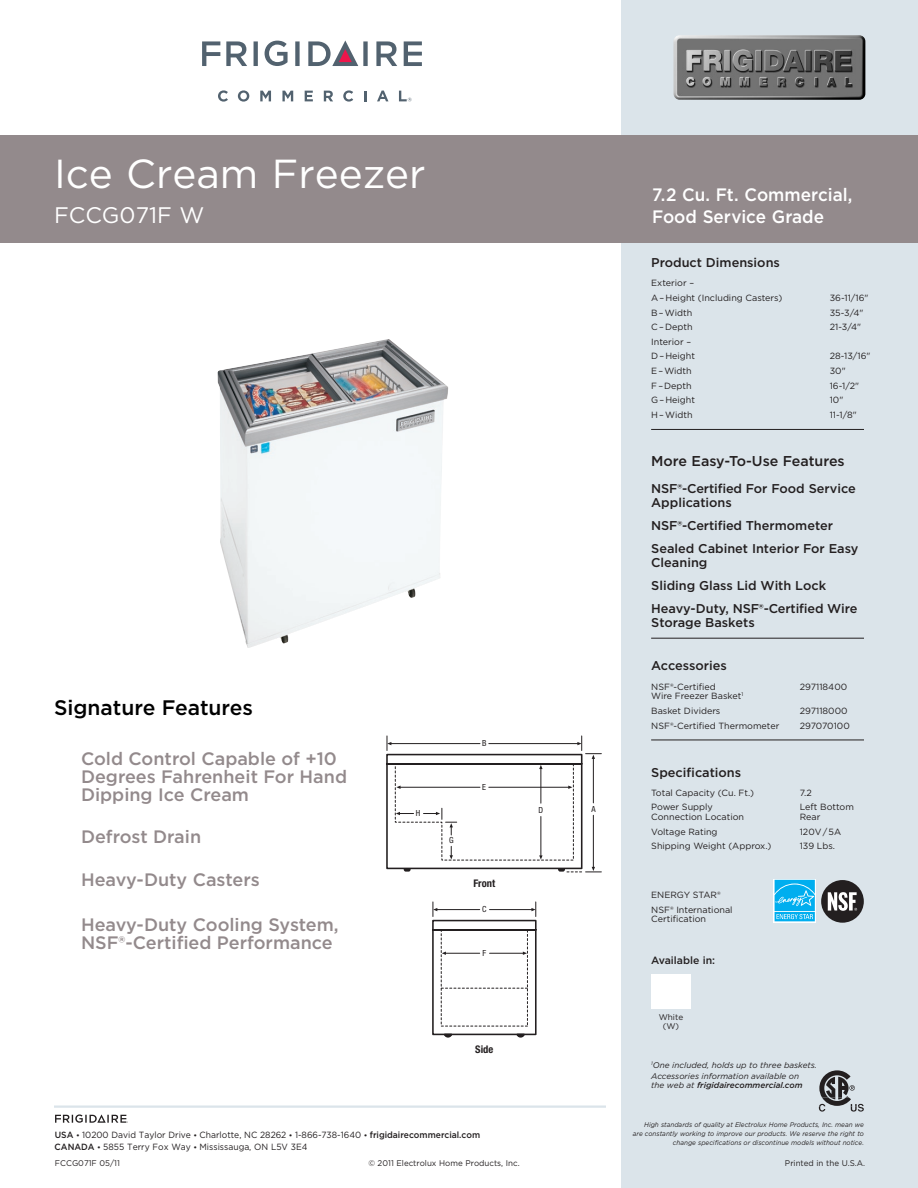
<style>
.page{position:relative;width:918px;height:1188px;background:#fff}
.page>*{position:absolute;margin:0;border:0;box-sizing:border-box;transform-origin:0 0}
.t1{font:40.5px "Gotham";color:#fff}
.t2{font:22.5px "Gotham";color:#fff}
.t3{font:500 21px "Gotham";color:#000}
.t4{font:500 18px/18px "Gotham";color:#938a8c}
.t5{font:500 18px/22.5px "Gotham";color:#fff;scale:.95 1}
.t6{font:500 14.25px "Gotham";color:#231f20}
.t7{font:500 12.75px/23px "Gotham";color:#231f20}
.t8{font:500 10.5px "Gotham";color:#231f20}
.t9{font:700 condensed 10.5px "Helvetica Neue";color:#231f20}
.t10{font:9px/14.5px "Gotham";color:#231f20}
.t11{font:9px/11.9px "Gotham";color:#231f20;scale:.95 1}
.t12{font:condensed 8.4px "Helvetica Neue";color:#231f20}
.t13{font:8.25px/9px "Gotham";color:#231f20;text-align:center}
.t14{font:italic 8.25px/11.6px "Gotham";color:#231f20}
.t15{font:italic 500 8.25px "Gotham";color:#231f20}
.t16{font:italic 6.75px/9px "Gotham";color:#231f20;text-align:right;scale:.95 1}
.s1{font-weight:400}
.s2{font-weight:500}
.s3{font-weight:500;font-size:7.5px}
</style>
<div class="page">
<div style="left:621px;top:0;width:297px;height:1188px;background:#dbe4ea"></div>
<div style="left:0;top:135px;width:918px;height:108px;background:#938a8c"></div>
<svg style="left:55px;top:1114px;width:73px;height:9px"></svg>
<hr style="left:651px;top:638px;width:213px;height:1px;background:#231f20">
<hr style="left:54px;top:1106px;width:552px;height:2px;background:#dbe4ea">
<svg style="left:819px;top:1070px;width:45px;height:42px"></svg>
<svg style="left:432px;top:902px;width:105px;height:136px"></svg>
<svg style="left:386px;top:736px;width:215px;height:137px"></svg>
<hr style="left:651px;top:429px;width:213px;height:1px;background:#231f20">
<hr style="left:651px;top:740px;width:213px;height:1px;background:#231f20">
<img style="left:673px;top:35px;width:193px;height:65px">
<svg style="left:265px;top:41px;width:23px;height:25px"></svg>
<svg style="left:404px;top:41px;width:18px;height:25px"></svg>
<svg style="left:202px;top:41px;width:18px;height:25px"></svg>
<svg style="left:226px;top:41px;width:21px;height:25px"></svg>
<svg style="left:254px;top:41px;width:4px;height:25px"></svg>
<svg style="left:295px;top:41px;width:5px;height:25px"></svg>
<svg style="left:376px;top:41px;width:21px;height:25px"></svg>
<svg style="left:308px;top:40px;width:60px;height:26px"></svg>
<svg style="left:218px;top:90px;width:10px;height:12px"></svg>
<svg style="left:238px;top:90px;width:11px;height:12px"></svg>
<svg style="left:260px;top:91px;width:11px;height:10px"></svg>
<svg style="left:282px;top:91px;width:11px;height:10px"></svg>
<svg style="left:305px;top:91px;width:8px;height:10px"></svg>
<svg style="left:324px;top:91px;width:9px;height:10px"></svg>
<svg style="left:343px;top:90px;width:10px;height:12px"></svg>
<svg style="left:364px;top:91px;width:2px;height:10px"></svg>
<svg style="left:377px;top:91px;width:11px;height:10px"></svg>
<svg style="left:399px;top:91px;width:13px;height:10px"></svg>
<div style="left:821px;top:880px;width:43px;height:43px;background:#231f20;border-radius:50%"></div>
<svg style="left:828px;top:892px;width:29px;height:19px"></svg>
<svg style="left:774px;top:879px;width:42px;height:43px"></svg>
<svg style="left:775px;top:880px;width:40px;height:41px;background:#29baf1"></svg>
<img style="left:217px;top:339px;width:231px;height:309px">
<div style="left:651px;top:974px;width:40px;height:35px;background:#fff"></div>
<h1 class="t1" style="left:54px;top:147px;width:373px">Ice Cream Freezer</h1>
<h2 class="t2" style="left:54px;top:201px;width:152px">FCCG071F W</h2>
<h3 class="t3" style="left:54px;top:694px;width:201px">Signature Features</h3>
<h3 class="t4" style="left:81px;top:749px;width:268px">Cold Control Capable of +10<br>Degrees Fahrenheit For Hand<br>Dipping Ice Cream</h3>
<h3 class="t4" style="left:81px;top:828px;width:122px">Defrost Drain</h3>
<h3 class="t4" style="left:81px;top:870px;width:180px">Heavy-Duty Casters</h3>
<h3 class="t4" style="left:81px;top:915px;width:259px">Heavy-Duty Cooling System,<br>NSF®-Certified Performance</h3>
<p class="t12" style="left:416px;top:809px;width:6px">H</p>
<p class="t12" style="left:449px;top:835px;width:6px">G</p>
<p class="t12" style="left:482px;top:739px;width:6px">B</p>
<p class="t12" style="left:482px;top:782px;width:5px">E</p>
<p class="t9" style="left:473px;top:876px;width:23px">Front</p>
<p class="t12" style="left:482px;top:905px;width:6px">C</p>
<p class="t12" style="left:482px;top:948px;width:5px">F</p>
<p class="t9" style="left:475px;top:1042px;width:20px">Side</p>
<p class="t12" style="left:539px;top:805px;width:6px">D</p>
<p class="t12" style="left:592px;top:804px;width:6px">A</p>
<h3 class="t5" style="left:652px;top:183px;width:212px">7.2 Cu. Ft. Commercial,<br>Food Service Grade</h3>
<h3 class="t7" style="left:651px;top:251px;width:130px">Product Dimensions</h3>
<p class="t10" style="left:651px;top:276px;width:133px">Exterior –<br>A – Height (Including Casters)</p>
<p class="t10" style="left:830px;top:290px;width:40px">36-11/16"</p>
<p class="t10" style="left:651px;top:305px;width:42px">B – Width</p>
<p class="t10" style="left:830px;top:305px;width:35px">35-3/4"</p>
<p class="t10" style="left:651px;top:320px;width:43px">C – Depth</p>
<p class="t10" style="left:830px;top:320px;width:33px">21-3/4"</p>
<p class="t10" style="left:651px;top:334px;width:45px">Interior –<br>D – Height</p>
<p class="t10" style="left:830px;top:349px;width:42px">28-13/16"</p>
<p class="t10" style="left:651px;top:363px;width:42px">E – Width</p>
<p class="t10" style="left:830px;top:363px;width:17px">30"</p>
<p class="t10" style="left:651px;top:378px;width:42px">F – Depth</p>
<p class="t10" style="left:830px;top:378px;width:31px">16-1/2"</p>
<p class="t10" style="left:651px;top:393px;width:45px">G – Height</p>
<p class="t10" style="left:830px;top:393px;width:15px">10"</p>
<p class="t10" style="left:651px;top:407px;width:43px">H – Width</p>
<p class="t10" style="left:830px;top:407px;width:29px">11-1/8"</p>
<h3 class="t6" style="left:651px;top:452px;width:195px">More Easy-To-Use Features</h3>
<h3 class="t7" style="left:651px;top:481px;width:206px;line-height:14.2px">NSF®-Certified For Food Service<br>Applications</h3>
<h3 class="t7" style="left:651px;top:514px;width:209px">NSF®-Certified Thermometer<br>Sealed Cabinet Interior For Easy</h3>
<h3 class="t7" style="left:651px;top:551px;width:208px">Cleaning<br>Sliding Glass Lid With Lock<br>Heavy-Duty, NSF®-Certified Wire</h3>
<h3 class="t7" style="left:651px;top:611px;width:105px">Storage Baskets</h3>
<h3 class="t7" style="left:651px;top:654px;width:77px">Accessories</h3>
<p class="t10" style="left:651px;top:679px;width:66px">NSF®-Certified</p>
<p class="t10" style="left:800px;top:679px;width:49px">297118400</p>
<p class="t10" style="left:651px;top:689px;width:94px">Wire Freezer Basket<sup>1<br></sup>Basket Dividers</p>
<p class="t10" style="left:800px;top:703px;width:49px">297118000</p>
<p class="t10" style="left:651px;top:718px;width:130px">NSF®-Certified Thermometer</p>
<p class="t10" style="left:800px;top:718px;width:52px">297070100</p>
<h3 class="t7" style="left:651px;top:760px;width:92px">Specifications</h3>
<p class="t10" style="left:651px;top:785px;width:104px">Total Capacity (Cu. Ft.)</p>
<p class="t10" style="left:800px;top:785px;width:14px">7.2</p>
<p class="t10" style="left:651px;top:800px;width:63px">Power Supply</p>
<p class="t10" style="left:800px;top:800px;width:56px">Left Bottom</p>
<p class="t10" style="left:651px;top:809px;width:94px">Connection Location</p>
<p class="t10" style="left:800px;top:809px;width:22px">Rear</p>
<p class="t10" style="left:651px;top:824px;width:68px">Voltage Rating</p>
<p class="t10" style="left:800px;top:824px;width:43px">120V / 5A</p>
<p class="t10" style="left:651px;top:839px;width:122px">Shipping Weight (Approx.)</p>
<p class="t10" style="left:800px;top:839px;width:37px">139 Lbs.</p>
<p class="t10" style="left:651px;top:887px;width:83px">ENERGY STAR®<br>NSF® International</p>
<p class="t10" style="left:651px;top:912px;width:56px">Certification</p>
<p class="t8" style="left:651px;top:953px;width:65px">Available in:</p>
<p class="t13" style="left:659px;top:1012px;width:26px">White (W)</p>
<p class="t14" style="left:651px;top:1059px;width:167px"><sup>1</sup>One included, holds up to three baskets.<br>Accessories information available on</p>
<p class="t15" style="left:651px;top:1079px;width:153px"><span class="s1">the web at</span> frigidairecommercial.com</p>
<p class="t16" style="left:633px;top:1120px;width:245px">High standards of quality at Electrolux Home Products, Inc. mean we are constantly working to improve our products. We reserve the right to change specifications or discontinue models without notice.</p>
<p class="t11" style="left:55px;top:1129px;width:450px"><span class="s2">USA</span> <span class="s3">•</span> 10200 David Taylor Drive <span class="s3">•</span> Charlotte, NC 28262 <span class="s3">•</span> 1-866-738-1640 <span class="s3">•</span> <span class="s2">frigidairecommercial.com<br>CANADA</span> <span class="s3">•</span> 5855 Terry Fox Way <span class="s3">•</span> Mississauga, ON L5V 3E4</p>
<p class="t13" style="left:55px;top:1158px;width:66px">FCCG071F 05/11</p>
<p class="t13" style="left:368px;top:1158px;width:153px">© 2011 Electrolux Home Products, Inc.</p>
<p class="t13" style="left:785px;top:1158px;width:82px">Printed in the U.S.A.</p>
</div>
